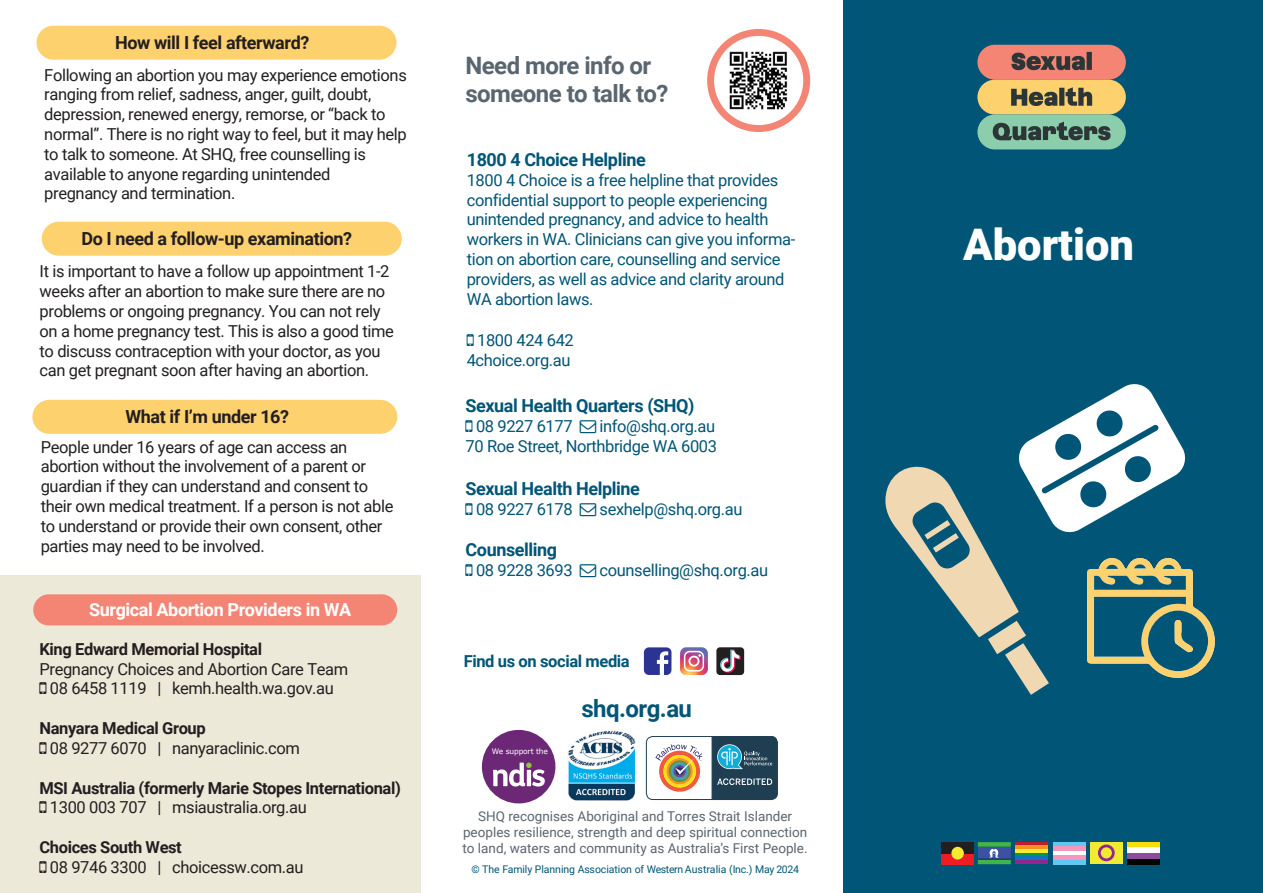
<style>
.page{position:relative;width:1263px;height:893px;background:#fff}
.page>*{position:absolute;margin:0;border:0;box-sizing:border-box;transform-origin:0 0}
.t1{font:900 43.5px "Roboto";color:#fff}
.t2{font:700 24px/28.8px "Roboto";letter-spacing:-.025em;color:#59656f}
.t3{font:700 24px "Roboto";letter-spacing:-.025em;color:#015576}
.t4{font:700 18px "Roboto";letter-spacing:-.025em;color:#015576}
.t5{font:700 18px "Roboto";letter-spacing:-.025em;color:#231f20}
.t6{font:700 18px "Roboto";letter-spacing:-.025em;color:#fff}
.t7{font:16.5px/19.8px "Roboto";letter-spacing:-.025em;color:#231f20}
.t8{font:16.5px/19.8px "Roboto";letter-spacing:-.025em;color:#015576;text-align:right}
.t9{font:700 16.5px "Roboto";letter-spacing:-.025em;color:#231f20}
.t10{font:700 16.5px "Roboto";letter-spacing:-.025em;color:#015576}
.t11{font:13.5px/16.2px "Roboto";color:#59656f;text-align:center}
.t12{font:10.5px "Roboto";letter-spacing:-.01em;color:#015576}
.t13{font:7.5px "Verdana";letter-spacing:-.02em;color:#fff}
</style>
<div class="page">
<div style="left:843px;top:0;width:420px;height:893px;background:#015576"></div>
<div style="left:0;top:576px;width:420px;height:317px;background:#ede9d9"></div>
<div style="left:1126px;top:842px;width:33px;height:6px;background:#f7dd09"></div>
<div style="left:1126px;top:848px;width:33px;height:5px;background:#fff"></div>
<div style="left:1126px;top:853px;width:33px;height:6px;background:#8c4b9d"></div>
<div style="left:1126px;top:859px;width:33px;height:5px;background:#040503"></div>
<div style="left:1053px;top:842px;width:33px;height:5px;background:#5fc9f3"></div>
<div style="left:1053px;top:846px;width:33px;height:5px;background:#f498bb"></div>
<hr style="left:1053px;top:851px;width:33px;height:4px;background:#fff">
<div style="left:1053px;top:855px;width:33px;height:5px;background:#f498bb"></div>
<hr style="left:1053px;top:860px;width:33px;height:4px;background:#5fc9f3">
<div style="left:1089px;top:842px;width:33px;height:22px;background:#f0eb32"></div>
<div style="left:1098px;top:844px;width:17px;height:17px;border:3px solid #90268f;border-radius:50%"></div>
<hr style="left:1015px;top:842px;width:33px;height:4px;background:#be1d2c">
<hr style="left:1015px;top:845px;width:33px;height:4px;background:#f7931d">
<hr style="left:1015px;top:849px;width:33px;height:4px;background:#f4ed2f">
<hr style="left:1015px;top:853px;width:33px;height:3px;background:#0d9344">
<hr style="left:1015px;top:856px;width:33px;height:4px;background:#1074bc">
<hr style="left:1015px;top:860px;width:33px;height:4px;background:#90268f">
<svg style="left:978px;top:842px;width:33px;height:22px"></svg>
<div style="left:941px;top:853px;width:33px;height:11px;background:#ee1d23"></div>
<div style="left:941px;top:842px;width:33px;height:11px;background:#231f20"></div>
<div style="left:951px;top:847px;width:13px;height:12px;background:#f4ed2f;border-radius:50%"></div>
<div style="left:977px;top:45px;width:149px;height:35px;background:#f48575;border-radius:17px"></div>
<div style="left:977px;top:80px;width:149px;height:35px;background:#fcd16e;border-radius:17px"></div>
<div style="left:977px;top:115px;width:149px;height:34px;background:#8cceab;border-radius:17px"></div>
<svg style="left:1011px;top:52px;width:81px;height:18px"></svg>
<svg style="left:1011px;top:87px;width:81px;height:19px"></svg>
<svg style="left:993px;top:122px;width:117px;height:18px"></svg>
<div style="left:33px;top:594px;width:364px;height:31px;background:#f48575;border-radius:16px"></div>
<img style="left:568px;top:730px;width:67px;height:71px">
<div style="left:644px;top:647px;width:27px;height:28px;background:#2b3493;border-radius:5px"></div>
<svg style="left:657px;top:651px;width:11px;height:24px"></svg>
<svg style="left:680px;top:647px;width:28px;height:28px"></svg>
<div style="left:716px;top:647px;width:28px;height:28px;background:#231f20;border-radius:4px"></div>
<svg style="left:720px;top:650px;width:20px;height:23px"></svg>
<svg style="left:646px;top:736px;width:131px;height:64px"></svg>
<div style="left:482px;top:730px;width:73px;height:74px;background:#6c2876;border-radius:50%"></div>
<svg style="left:493px;top:763px;width:52px;height:24px"></svg>
<div style="left:707px;top:29px;width:103px;height:103px;border:7px solid #f48575;border-radius:50%"></div>
<img style="left:729px;top:51px;width:59px;height:59px">
<svg style="left:885px;top:384px;width:330px;height:311px"></svg>
<div style="left:32px;top:400px;width:365px;height:34px;background:#fcd16e;border-radius:17px"></div>
<div style="left:42px;top:222px;width:360px;height:34px;background:#fcd16e;border-radius:17px"></div>
<div style="left:36px;top:26px;width:360px;height:34px;background:#fcd16e;border-radius:17px"></div>
<p class="t5" style="left:115px;top:30px;width:196px">How will I feel afterward?</p>
<p class="t7" style="left:44px;top:64px;width:364px">Following an abortion you may experience emotions ranging from relief, sadness, anger, guilt, doubt, depression, renewed energy, remorse, or “back to normal”. There is no right way to feel, but it may help to talk to someone. At SHQ, free counselling is available to anyone regarding unintended pregnancy and termination.</p>
<p class="t5" style="left:81px;top:226px;width:272px">Do I need a follow-up examination?</p>
<p class="t7" style="left:40px;top:261px;width:356px">It is important to have a follow up appointment 1-2 weeks after an abortion to make sure there are no problems or ongoing pregnancy. You can not rely on a home pregnancy test. This is also a good time to discuss contraception with your doctor, as you can get pregnant soon after having an abortion.</p>
<p class="t5" style="left:126px;top:404px;width:165px">What if I’m under 16?</p>
<p class="t7" style="left:41px;top:436px;width:354px">People under 16 years of age can access an abortion without the involvement of a parent or guardian if they can understand and consent to their own medical treatment. If a person is not able to understand or provide their own consent, other parties may need to be involved.</p>
<p class="t6" style="left:89px;top:597px;width:263px">Surgical Abortion Providers in WA</p>
<p class="t9" style="left:39px;top:637px;width:224px">King Edward Memorial Hospital</p>
<p class="t7" style="left:39px;top:658px;width:310px;text-align:center">Pregnancy Choices and Abortion Care Team<br>08 6458 1119 | kemh.health.wa.gov.au</p>
<p class="t9" style="left:39px;top:717px;width:168px">Nanyara Medical Group</p>
<p class="t7" style="left:50px;top:737px;width:251px">08 9277 6070 | nanyaraclinic.com</p>
<p class="t9" style="left:39px;top:776px;width:363px">MSI Australia (formerly Marie Stopes International)</p>
<p class="t7" style="left:50px;top:797px;width:258px">1300 003 707 | msiaustralia.org.au</p>
<p class="t9" style="left:39px;top:835px;width:144px">Choices South West</p>
<p class="t7" style="left:50px;top:856px;width:255px">08 9746 3300 | choicessw.com.au</p>
<h2 class="t2" style="left:465px;top:50px;width:205px">Need more info or someone to talk to?</h2>
<p class="t4" style="left:467px;top:147px;width:181px">1800 4 Choice Helpline</p>
<p class="t8" style="left:467px;top:169px;width:330px;text-align:left">1800 4 Choice is a free helpline that provides confidential support to people experiencing unintended pregnancy, and advice to health workers in WA. Clinicians can give you informa&shy;tion on abortion care, counselling and service providers, as well as advice and clarity around WA abortion laws.</p>
<p class="t8" style="left:467px;top:330px;width:109px">1800 424 642<br>4choice.org.au</p>
<p class="t4" style="left:466px;top:393px;width:231px">Sexual Health Quarters (SHQ)</p>
<p class="t8" style="left:476px;top:416px;width:98px">08 9227 6177</p>
<p class="t8" style="left:466px;top:416px;width:253px">info@shq.org.au<br>70 Roe Street, Northbridge WA 6003</p>
<p class="t4" style="left:466px;top:476px;width:176px">Sexual Health Helpline</p>
<p class="t8" style="left:476px;top:499px;width:98px">08 9227 6178</p>
<p class="t8" style="left:599px;top:499px;width:144px">sexhelp@shq.org.au</p>
<p class="t4" style="left:466px;top:537px;width:93px">Counselling</p>
<p class="t8" style="left:476px;top:560px;width:98px">08 9228 3693</p>
<p class="t8" style="left:599px;top:560px;width:170px">counselling@shq.org.au</p>
<p class="t10" style="left:464px;top:650px;width:168px">Find us on social media</p>
<p class="t13" style="left:492px;top:746px;width:57px">We support the</p>
<h2 class="t3" style="left:581px;top:691px;width:112px">shq.org.au</h2>
<p class="t11" style="left:463px;top:808px;width:346px">SHQ recognises Aboriginal and Torres Strait Islander peoples resilience, strength and deep spiritual connection to land, waters and community as Australia’s First People.</p>
<p class="t12" style="left:471px;top:861px;width:329px">© The Family Planning Association of Western Australia (Inc.) May 2024</p>
<h1 class="t1" style="left:963px;top:214px;width:172px">Abortion</h1>
</div>
